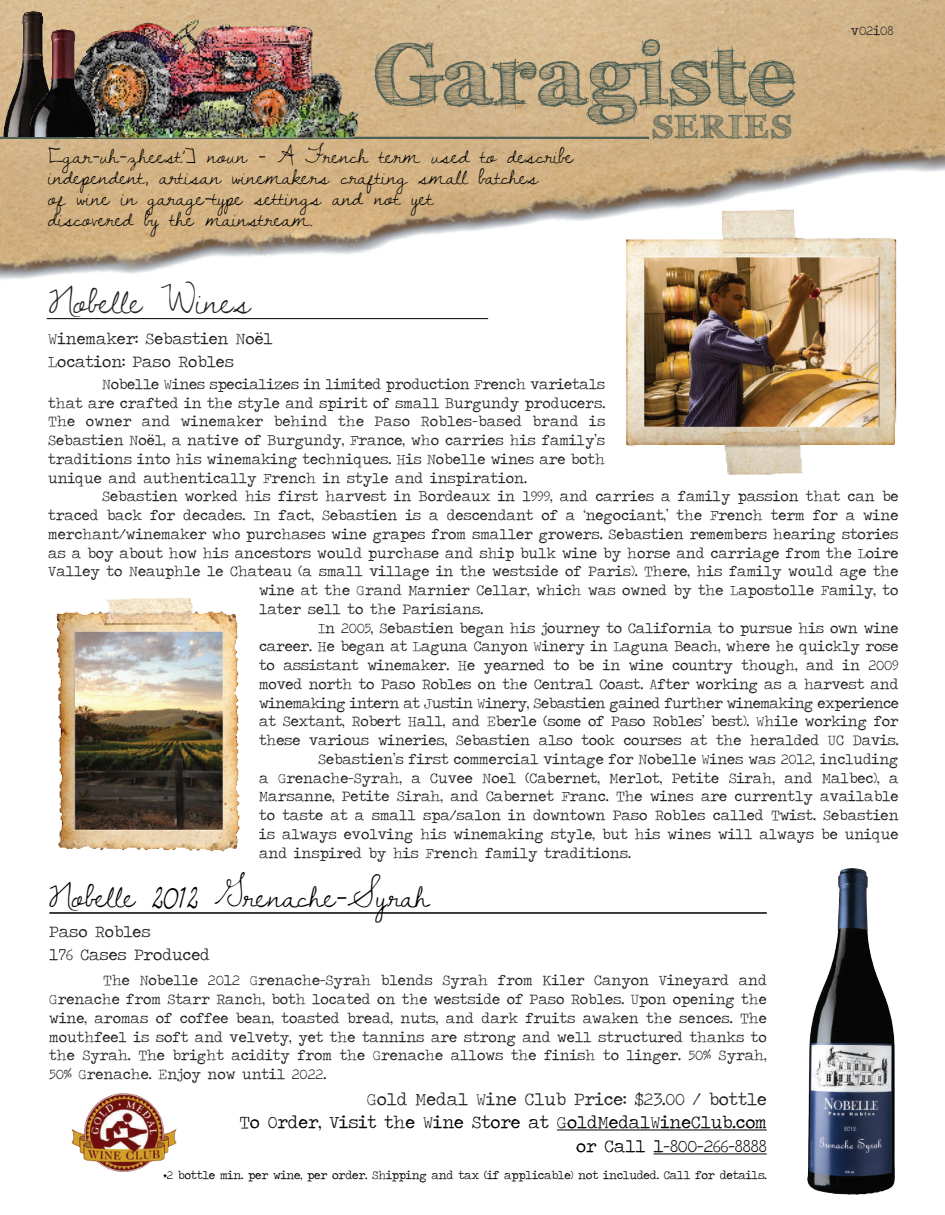
<style>
.page{position:relative;width:945px;height:1215px;background:#fff}
.page>*{position:absolute;margin:0;border:0;box-sizing:border-box;transform-origin:0 0}
.t1{font:700 85.5px "FFF Tusj";letter-spacing:.03em;color:#4d5e54}
.t2{font:36px "Dawningofa New Day";color:#231f20}
.t3{font:33px "Dawningofa New Day";color:#000}
.t4{font:700 33px "FFF Tusj";letter-spacing:.08em;color:#4d5e54}
.t5{font:22.5px/21px "Dawningofa New Day";color:#000}
.t6{font:18px/24px "Traveling Typewriter";color:#000;text-align:right}
.t7{font:18px "Traveling Typewriter";color:#231f20}
.t8{font:16.5px/22.5px "Traveling Typewriter";color:#231f20}
.t9{font:15px/18.8px "Traveling Typewriter";color:#231f20;text-align:justify}
.t10{font:15px "Traveling Typewriter";letter-spacing:-.03em;color:#231f20}
.t11{font:13.5px "Traveling Typewriter";color:#231f20}
.t12{font:12px "Traveling Typewriter";letter-spacing:-.02em;color:#000}
</style>
<div class="page">
<img style="left:0;top:1px;width:945px;height:278px">
<svg style="left:0;top:0;width:945px;height:1px"></svg>
<hr style="left:47px;top:318px;width:441px;height:1px;background:#000">
<hr style="left:49px;top:912px;width:718px;height:2px;background:#000">
<hr style="left:0;top:137px;width:649px;height:2px;background:#4d5e54">
<img style="left:71px;top:1093px;width:105px;height:79px">
<img style="left:2px;top:12px;width:48px;height:125px">
<img style="left:50px;top:10px;width:318px;height:132px">
<img style="left:31px;top:30px;width:64px;height:107px">
<hr style="left:557px;top:1130px;width:210px;height:1px;background:#000">
<hr style="left:654px;top:1154px;width:113px;height:1px;background:#000">
<img style="left:619px;top:206px;width:287px;height:269px">
<img style="left:808px;top:869px;width:87px;height:325px">
<img style="left:56px;top:597px;width:184px;height:255px">
<h1 class="t1" style="left:373px;top:24px;width:423px">Garagiste</h1>
<h3 class="t4" style="left:652px;top:107px;width:140px">SERIES</h3>
<h3 class="t5" style="left:48px;top:145px;width:527px">[gar-uh-zheest’] noun - A French term used to describe independent, artisan winemakers crafting small batches<br>of wine in garage-type settings and not yet<br>discovered by the mainstream.</h3>
<h2 class="t2" style="left:49px;top:280px;width:203px">Nobelle Wines</h2>
<p class="t8" style="left:48px;top:327px;width:226px">Winemaker: Sebastien Noël<br>Location: Paso Robles</p>
<p class="t11" style="left:851px;top:22px;width:44px">v02i08</p>
<p class="t9" style="left:48px;top:374px;width:559px;text-indent:54px">Nobelle Wines specializes in limited production French varietals that are crafted in the style and spirit of small Burgundy producers.<br>The owner and winemaker behind the Paso Robles-based brand is Sebastien Noël, a native of Burgundy, France, who carries his family’s traditions into his winemaking techniques. His Nobelle wines are both unique and authentically French in style and inspiration.</p>
<p class="t9" style="left:102px;top:487px;width:798px">Sebastien worked his first harvest in Bordeaux in 1999, and carries a family passion that can be</p>
<p class="t9" style="left:48px;top:506px;width:852px">traced back for decades. In fact, Sebastien is a descendant of a ‘negociant,’ the French term for a wine</p>
<p class="t9" style="left:48px;top:524px;width:852px">merchant/winemaker who purchases wine grapes from smaller growers. Sebastien remembers hearing stories</p>
<p class="t9" style="left:48px;top:543px;width:852px">as a boy about how his ancestors would purchase and ship bulk wine by horse and carriage from the Loire</p>
<p class="t9" style="left:48px;top:562px;width:852px">Valley to Neauphle le Chateau (a small village in the westside of Paris). There, his family would age the</p>
<p class="t9" style="left:259px;top:581px;width:641px">wine at the Grand Marnier Cellar, which was owned by the Lapostolle Family, to</p>
<p class="t9" style="left:259px;top:599px;width:226px">later sell to the Parisians.</p>
<p class="t9" style="left:318px;top:618px;width:582px">In 2005, Sebastien began his journey to California to pursue his own wine</p>
<p class="t9" style="left:259px;top:637px;width:641px">career. He began at Laguna Canyon Winery in Laguna Beach, where he quickly rose</p>
<p class="t9" style="left:259px;top:656px;width:641px">to assistant winemaker. He yearned to be in wine country though, and in 2009</p>
<p class="t9" style="left:259px;top:674px;width:641px">moved north to Paso Robles on the Central Coast. After working as a harvest and</p>
<p class="t10" style="left:259px;top:693px;width:641px">winemaking intern at Justin Winery, Sebastien gained further winemaking experience</p>
<p class="t9" style="left:259px;top:712px;width:641px">at Sextant, Robert Hall, and Eberle (some of Paso Robles’ best). While working for</p>
<p class="t9" style="left:259px;top:731px;width:641px">these various wineries, Sebastien also took courses at the heralded UC Davis.</p>
<p class="t9" style="left:318px;top:749px;width:582px">Sebastien’s first commercial vintage for Nobelle Wines was 2012, including</p>
<p class="t9" style="left:259px;top:768px;width:641px">a Grenache-Syrah, a Cuvee Noel (Cabernet, Merlot, Petite Sirah, and Malbec), a</p>
<p class="t9" style="left:259px;top:787px;width:641px">Marsanne, Petite Sirah, and Cabernet Franc. The wines are currently available</p>
<p class="t9" style="left:259px;top:806px;width:641px">to taste at a small spa/salon in downtown Paso Robles called Twist. Sebastien</p>
<p class="t9" style="left:259px;top:824px;width:641px">is always evolving his winemaking style, but his wines will always be unique</p>
<p class="t9" style="left:259px;top:843px;width:373px">and inspired by his French family traditions.</p>
<h3 class="t3" style="left:49px;top:876px;width:382px">Nobelle 2012 Grenache-Syrah</h3>
<p class="t8" style="left:49px;top:921px;width:162px">Paso Robles<br>176 Cases Produced</p>
<p class="t9" style="left:49px;top:971px;width:719px;text-indent:54px">The Nobelle 2012 Grenache-Syrah blends Syrah from Kiler Canyon Vineyard and Grenache from Starr Ranch, both located on the westside of Paso Robles. Upon opening the wine, aromas of coffee bean, toasted bread, nuts, and dark fruits awaken the sences. The mouthfeel is soft and velvety, yet the tannins are strong and well structured thanks to the Syrah. The bright acidity from the Grenache allows the finish to linger. 50% Syrah, 50% Grenache. Enjoy now until 2022.</p>
<p class="t7" style="left:367px;top:1087px;width:402px">Gold Medal Wine Club Price: $23.00 / bottle</p>
<p class="t6" style="left:239px;top:1110px;width:529px">To Order, Visit the Wine Store at GoldMedalWineClub.com or Call 1-800-266-8888</p>
<p class="t12" style="left:164px;top:1168px;width:605px">*2 bottle min. per wine, per order. Shipping and tax (if applicable) not included. Call for details.</p>
</div>
